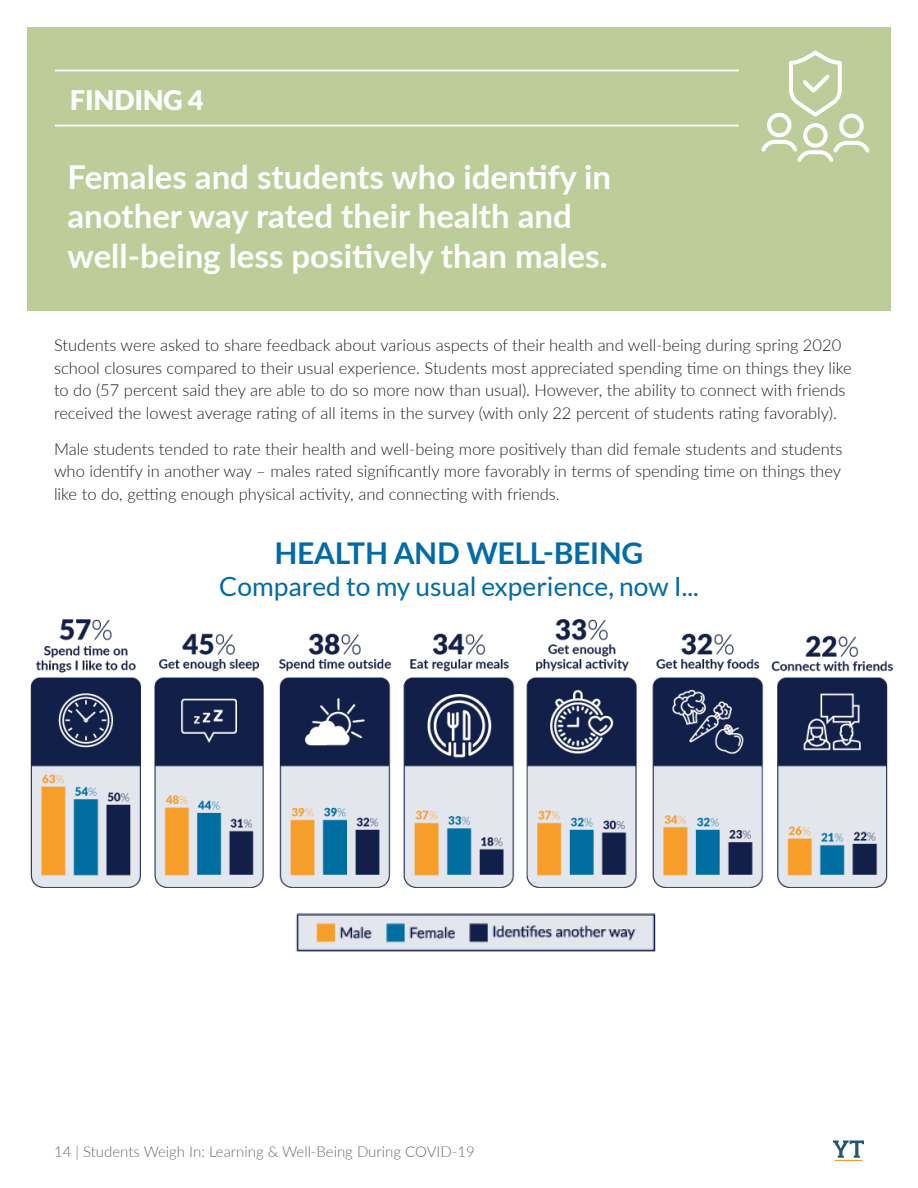
<style>
.page{position:relative;width:918px;height:1188px;background:#fff}
.page>*{position:absolute;margin:0;border:0;box-sizing:border-box;transform-origin:0 0}
.FINDING_PAGE_-_Copy{font:700 33px/39.6px "Lato";color:#fff}
.Infographic_Heading{font:700 30px "Lato";letter-spacing:-.01em;color:#006ba7}
.Key_Finding_Header{font:900 27px "Lato";color:#fff}
.Infographic_Heading-2{font:26.4px "Lato";color:#006ba7}
.body{font:300 16.5px/22.5px "Lato";color:#231f20}
.t1{font:300 15px "Lato";color:#6c6d70}
</style>
<div class="page">
<svg style="left:833px;top:1140px;width:31px;height:21px"></svg>
<div style="left:27px;top:27px;width:864px;height:283px;background:#bdcd99"></div>
<hr style="left:55px;top:125px;width:684px;height:2px;background:#fff">
<hr style="left:55px;top:70px;width:684px;height:1px;background:#fff">
<svg style="left:761px;top:50px;width:109px;height:112px"></svg>
<img style="left:30px;top:619px;width:234px;height:269px">
<img style="left:295px;top:914px;width:361px;height:38px">
<img style="left:279px;top:633px;width:113px;height:255px">
<img style="left:403px;top:619px;width:234px;height:269px">
<img style="left:652px;top:633px;width:241px;height:255px">
<p class="Key_Finding_Header" style="left:70px;top:84px;width:135px">FINDING 4</p>
<p class="FINDING_PAGE_-_Copy" style="left:68px;top:155px;width:545px">Females and students who identify in another way rated their health and well-being less positively than males.</p>
<p class="body" style="left:54px;top:333px;width:799px">Students were asked to share feedback about various aspects of their health and well-being during spring 2020 school closures compared to their usual experience. Students most appreciated spending time on things they like to do (57 percent said they are able to do so more now than usual). However, the ability to connect with friends received the lowest average rating of all items in the survey (with only 22 percent of students rating favorably).</p>
<p class="body" style="left:54px;top:437px;width:790px;text-align:justify">Male students tended to rate their health and well-being more positively than did female students and students who identify in another way – males rated significantly more favorably in terms of spending time on things they like to do, getting enough physical activity, and connecting with friends.</p>
<p class="Infographic_Heading" style="left:274px;top:531px;width:370px">HEALTH AND WELL-BEING</p>
<p class="Infographic_Heading-2" style="left:219px;top:572px;width:481px">Compared to my usual experience, now I...</p>
<p class="t1" style="left:54px;top:1141px;width:422px">14 | Students Weigh In: Learning &amp; Well-Being During COVID-19</p>
</div>
